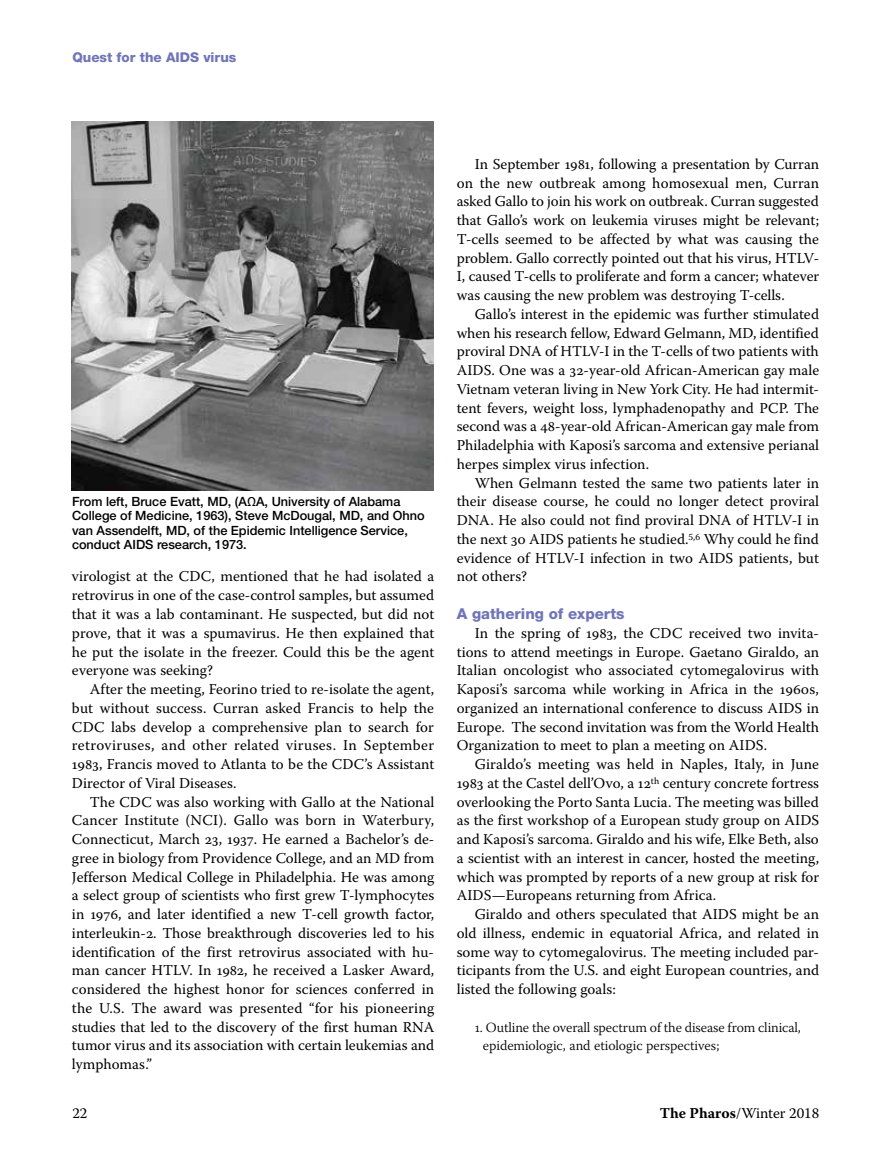
<style>
.page{position:relative;width:891px;height:1175px;background:#fff}
.page>*{position:absolute;margin:0;border:0;box-sizing:border-box;transform-origin:0 0}
.t1{font:15px/18.8px "Warnock Pro";color:#000;text-align:justify}
.t2{font:800 15px "Helvetica Neue LT Std";color:#7075b8}
.t3{font:300 13.95px/18.8px "Warnock Pro";letter-spacing:-.005em;color:#000}
.t4{font:800 13.5px "Helvetica Neue LT Std";color:#7075b8}
.t5{font:500 12.75px/14.2px "Helvetica Neue LT Std";color:#000}
.s1{font-weight:700}
</style>
<div class="page">
<img style="left:72px;top:122px;width:361px;height:368px">
<p class="t4" style="left:72px;top:49px;width:166px">Quest for the AIDS virus</p>
<p class="t5" style="left:72px;top:494px;width:354px">From left, Bruce Evatt, MD, (AΩA, University of Alabama College of Medicine, 1963), Steve McDougal, MD, and Ohno van Assendelft, MD, of the Epidemic Intelligence Service, conduct AIDS research, 1973.</p>
<p class="t1" style="left:72px;top:567px;width:364px">virologist at the CDC, mentioned that he had isolated a retrovirus in one of the case-control samples, but assumed that it was a lab contaminant. He suspected, but did not prove, that it was a spumavirus. He then explained that he put the isolate in the freezer. Could this be the agent everyone was seeking?</p>
<p class="t1" style="left:72px;top:679px;width:364px;text-indent:18px">After the meeting, Feorino tried to re-isolate the agent, but without success. Curran asked Francis to help the CDC labs develop a comprehensive plan to search for retroviruses, and other related viruses. In September 1983, Francis moved to Atlanta to be the CDC’s Assistant Director of Viral Diseases.</p>
<p class="t1" style="left:72px;top:792px;width:364px;text-indent:18px">The CDC was also working with Gallo at the National Cancer Institute (NCI). Gallo was born in Waterbury, Connecticut, March 23, 1937. He earned a Bachelor’s de&shy;gree in biology from Providence College, and an MD from Jefferson Medical College in Philadelphia. He was among a select group of scientists who first grew T-lymphocytes in 1976, and later identified a new T-cell growth factor, interleukin-2. Those breakthrough discoveries led to his identification of the first retrovirus associated with hu&shy;man cancer HTLV. In 1982, he received a Lasker Award, considered the highest honor for sciences conferred in the U.S. The award was presented “for his pioneering studies that led to the discovery of the first human RNA tumor virus and its association with certain leukemias and lymphomas.”</p>
<p class="t1" style="left:457px;top:154px;width:364px;text-indent:18px">In September 1981, following a presentation by Curran on the new outbreak among homosexual men, Curran asked Gallo to join his work on outbreak. Curran suggested that Gallo’s work on leukemia viruses might be relevant; T-cells seemed to be affected by what was causing the problem. Gallo correctly pointed out that his virus, HTLV-I, caused T-cells to proliferate and form a cancer; whatever was causing the new problem was destroying T-cells.</p>
<p class="t1" style="left:457px;top:304px;width:364px;text-indent:18px">Gallo’s interest in the epidemic was further stimulated when his research fellow, Edward Gelmann, MD, identified proviral DNA of HTLV-I in the T-cells of two patients with AIDS. One was a 32-year-old African-American gay male Vietnam veteran living in New York City. He had intermit&shy;tent fevers, weight loss, lymphadenopathy and PCP. The second was a 48-year-old African-American gay male from Philadelphia with Kaposi’s sarcoma and extensive perianal herpes simplex virus infection.</p>
<p class="t1" style="left:457px;top:473px;width:364px;text-indent:18px">When Gelmann tested the same two patients later in their disease course, he could no longer detect proviral DNA. He also could not find proviral DNA of HTLV-I in the next 30 AIDS patients he studied.<sup>5,6</sup> Why could he find evidence of HTLV-I infection in two AIDS patients, but not others?</p>
<p class="t2" style="left:457px;top:604px;width:169px">A gathering of experts</p>
<p class="t1" style="left:457px;top:623px;width:364px;text-indent:18px">In the spring of 1983, the CDC received two invita&shy;tions to attend meetings in Europe. Gaetano Giraldo, an Italian oncologist who associated cytomegalovirus with Kaposi’s sarcoma while working in Africa in the 1960s, organized an international conference to discuss AIDS in Europe. The second invitation was from the World Health Organization to meet to plan a meeting on AIDS.</p>
<p class="t1" style="left:457px;top:754px;width:364px;text-indent:18px">Giraldo’s meeting was held in Naples, Italy, in June 1983 at the Castel dell’Ovo, a 12<sup>th</sup> century concrete fortress overlooking the Porto Santa Lucia. The meeting was billed as the first workshop of a European study group on AIDS and Kaposi’s sarcoma. Giraldo and his wife, Elke Beth, also a scientist with an interest in cancer, hosted the meeting, which was prompted by reports of a new group at risk for AIDS—Europeans returning from Africa.</p>
<p class="t1" style="left:457px;top:904px;width:364px;text-indent:18px">Giraldo and others speculated that AIDS might be an old illness, endemic in equatorial Africa, and related in some way to cytomegalovirus. The meeting included par&shy;ticipants from the U.S. and eight European countries, and listed the following goals:</p>
<p class="t3" style="left:483px;top:1017px;width:320px;text-indent:-8px">1. Outline the overall spectrum of the disease from clinical, epidemiologic, and etiologic perspectives;</p>
<p class="t1" style="left:72px;top:1103px;width:17px">22</p>
<p class="t1" style="left:660px;top:1103px;width:161px"><span class="s1">The Pharos</span>/Winter 2018</p>
</div>
